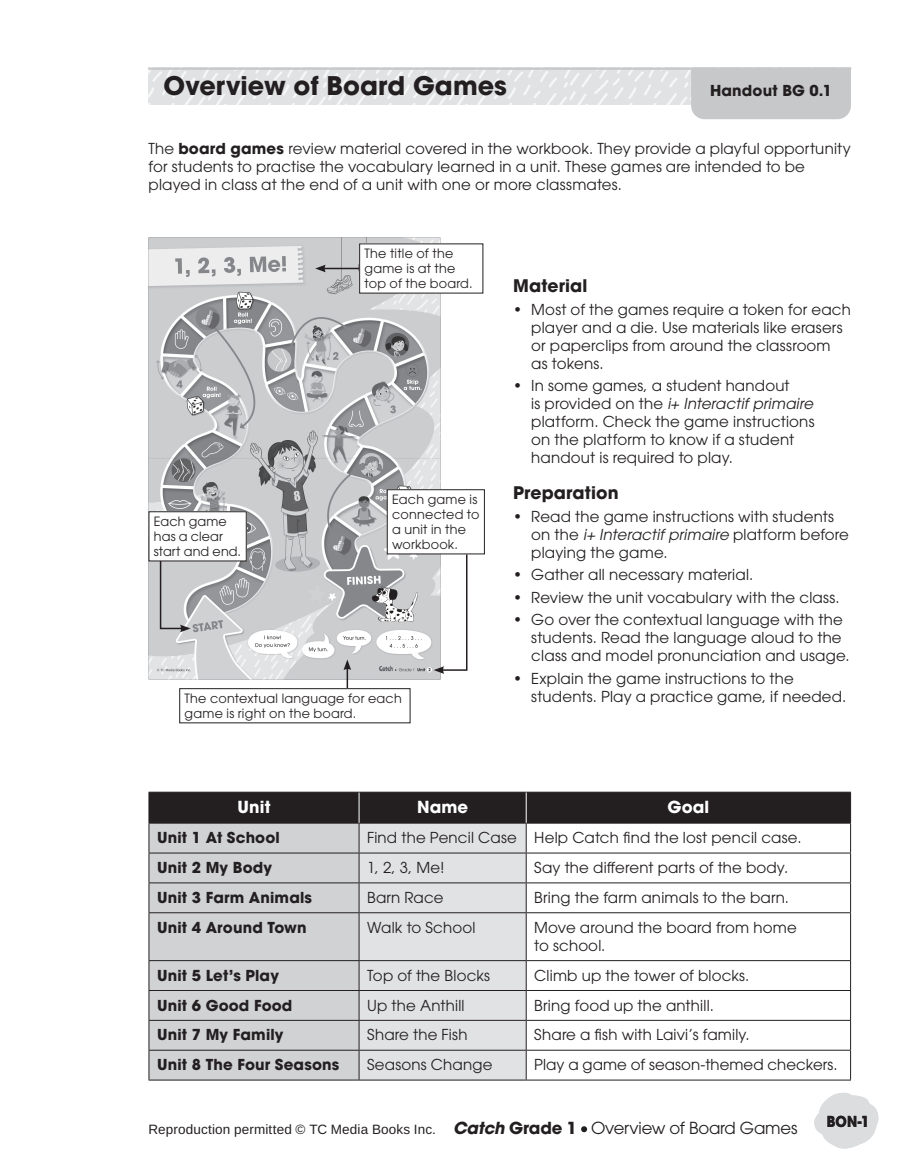
<style>
.page{position:relative;width:905px;height:1175px;background:#fff}
.page>*{position:absolute;margin:0;border:0;box-sizing:border-box;transform-origin:0 0}
.t1{font:700 25.5px "ITC Avant Garde Pro";color:#231f20}
.t2{font:700 17.25px "ITC Avant Garde Pro";letter-spacing:.005em;color:#231f20}
.t3{font:700 16.5px "ITC Avant Garde Pro";letter-spacing:.01em;color:#fff}
.t4{font:15px/18px "ITC Avant Garde Pro";letter-spacing:.01em;color:#231f20}
.t5{font:700 15px "ITC Avant Garde Pro";letter-spacing:.01em;color:#231f20}
.t6{font:700 15px "ITC Avant Garde Pro";letter-spacing:.01em;color:#231f20;scale:.89 1}
.t7{font:13.5px "Arimo";letter-spacing:.01em;color:#231f20}
.t8{font:12.75px/15px "ITC Avant Garde Pro";letter-spacing:.02em;color:#231f20}
.s1{font-weight:700}
.s2{font-style:italic}
.s3{font-family:"ITC Avant Garde Pro";font-weight:700;font-style:italic;font-size:16.5px}
.s4{font-family:"ITC Avant Garde Pro";font-weight:700;font-size:16.5px}
.s5{font-family:"ITC Avant Garde Pro";font-size:16.5px}
</style>
<div class="page">
<svg style="left:148px;top:70px;width:543px;height:35px;background:#e3e4e6"></svg>
<div style="left:691px;top:70px;width:159px;height:49px;background:#c7c8ca"></div>
<hr style="left:148px;top:68px;width:703px;height:2px;background:#c7c8ca">
<img style="left:149px;top:237px;width:291px;height:443px">
<hr style="left:323px;top:268px;width:36px;height:1px;background:#231f20">
<svg style="left:315px;top:265px;width:11px;height:7px"></svg>
<svg style="left:433px;top:554px;width:35px;height:120px"></svg>
<hr style="left:346px;top:667px;width:2px;height:21px;background:#231f20">
<svg style="left:343px;top:659px;width:8px;height:11px"></svg>
<svg style="left:159px;top:561px;width:31px;height:71px;background:#bebec0"></svg>
<div style="left:359px;top:244px;width:124px;height:49px;background:#fff"></div>
<div style="left:149px;top:512px;width:97px;height:49px;background:#fff"></div>
<div style="left:148px;top:511px;width:99px;height:50px;border:1px solid #231f20"></div>
<div style="left:179px;top:688px;width:231px;height:35px;border:1px solid #231f20"></div>
<div style="left:387px;top:490px;width:97px;height:64px;background:#fff"></div>
<div style="left:387px;top:489px;width:98px;height:65px;border:1px solid #231f20"></div>
<div style="left:149px;top:913px;width:209px;height:166px;background:#d1d2d4"></div>
<div style="left:359px;top:913px;width:167px;height:166px;background:#e1e2e4"></div>
<svg style="left:527px;top:913px;width:323px;height:138px"></svg>
<hr style="left:148px;top:791px;width:211px;height:1px;background:#231f20">
<hr style="left:359px;top:791px;width:167px;height:1px;background:#231f20">
<hr style="left:526px;top:791px;width:324px;height:1px;background:#231f20">
<svg style="left:148px;top:792px;width:703px;height:120px"></svg>
<hr style="left:148px;top:912px;width:211px;height:1px;background:#231f20">
<hr style="left:148px;top:913px;width:1px;height:47px;background:#231f20">
<hr style="left:359px;top:912px;width:167px;height:1px;background:#231f20">
<hr style="left:358px;top:913px;width:1px;height:47px;background:#231f20">
<hr style="left:526px;top:912px;width:324px;height:1px;background:#231f20">
<hr style="left:526px;top:913px;width:1px;height:47px;background:#231f20">
<hr style="left:850px;top:913px;width:1px;height:47px;background:#231f20">
<hr style="left:148px;top:960px;width:211px;height:1px;background:#231f20">
<svg style="left:148px;top:961px;width:1px;height:29px"></svg>
<hr style="left:359px;top:960px;width:167px;height:1px;background:#231f20">
<svg style="left:358px;top:961px;width:1px;height:29px"></svg>
<hr style="left:526px;top:960px;width:324px;height:1px;background:#231f20">
<svg style="left:526px;top:961px;width:1px;height:29px"></svg>
<svg style="left:850px;top:961px;width:1px;height:29px"></svg>
<hr style="left:148px;top:990px;width:211px;height:1px;background:#231f20">
<hr style="left:148px;top:990px;width:1px;height:30px;background:#231f20">
<hr style="left:359px;top:990px;width:167px;height:1px;background:#231f20">
<hr style="left:358px;top:990px;width:1px;height:30px;background:#231f20">
<hr style="left:526px;top:990px;width:324px;height:1px;background:#231f20">
<hr style="left:526px;top:990px;width:1px;height:30px;background:#231f20">
<hr style="left:850px;top:990px;width:1px;height:30px;background:#231f20">
<hr style="left:148px;top:1020px;width:211px;height:1px;background:#231f20">
<hr style="left:359px;top:1020px;width:167px;height:1px;background:#231f20">
<hr style="left:526px;top:1020px;width:324px;height:1px;background:#231f20">
<hr style="left:148px;top:1049px;width:211px;height:1px;background:#231f20">
<svg style="left:148px;top:1020px;width:1px;height:59px"></svg>
<hr style="left:359px;top:1049px;width:167px;height:1px;background:#231f20">
<svg style="left:358px;top:1020px;width:1px;height:59px"></svg>
<hr style="left:526px;top:1049px;width:324px;height:1px;background:#231f20">
<svg style="left:526px;top:1020px;width:1px;height:59px"></svg>
<svg style="left:850px;top:1020px;width:1px;height:59px"></svg>
<hr style="left:148px;top:1079px;width:211px;height:1px;background:#231f20">
<hr style="left:359px;top:1079px;width:167px;height:1px;background:#231f20">
<hr style="left:526px;top:1079px;width:324px;height:1px;background:#231f20">
<hr style="left:358px;top:792px;width:1px;height:30px;background:#fff">
<hr style="left:526px;top:792px;width:1px;height:30px;background:#fff">
<svg style="left:814px;top:1092px;width:65px;height:57px"></svg>
<svg style="left:581px;top:1126px;width:6px;height:6px"></svg>
<h1 class="t1" style="left:164px;top:68px;width:345px">Overview of Board Games</h1>
<p class="t5" style="left:710px;top:81px;width:123px">Handout BG 0.1</p>
<p class="t4" style="left:149px;top:139px;width:703px">The <span class="s1">board games</span> review material covered in the workbook. They provide a playful opportunity for students to practise the vocabulary learned in a unit. These games are intended to be played in class at the end of a unit with one or more classmates.</p>
<p class="t8" style="left:154px;top:514px;width:89px">Each game has a clear start and end.</p>
<p class="t8" style="left:364px;top:246px;width:109px">The title of the game is at the top of the board.</p>
<p class="t8" style="left:392px;top:492px;width:89px">Each game is connected to a unit in the workbook.</p>
<p class="t8" style="left:184px;top:690px;width:219px">The contextual language for each game is right on the board.</p>
<p class="t2" style="left:513px;top:274px;width:76px">Material</p>
<p class="t4" style="left:531px;top:300px;width:321px;text-indent:-18px">• Most of the games require a token for each player and a die. Use materials like erasers or paperclips from around the classroom as tokens.</p>
<p class="t4" style="left:531px;top:377px;width:286px;text-indent:-18px">• In some games, a student handout<br>i s p rov i d e d o n t h e <span class="s2">i+ Interactif primaire </span>platform. Check the game instructions on the platform to know if a student handout is required to play.</p>
<p class="t2" style="left:513px;top:481px;width:107px">Preparation</p>
<p class="t4" style="left:531px;top:507px;width:319px;text-indent:-18px">• Read the game instructions with students<br>o n t h e <span class="s2">i+ Interactif primaire</span> p l a t fo r m b efo re playing the game.</p>
<p class="t4" style="left:513px;top:566px;width:241px">• Gather all necessary material.</p>
<p class="t4" style="left:513px;top:588px;width:328px">• Review the unit vocabulary with the class.</p>
<p class="t4" style="left:531px;top:611px;width:320px;text-indent:-18px">• Go over the contextual language with the students. Read the language aloud to the class and model pronunciation and usage.</p>
<p class="t4" style="left:531px;top:669px;width:316px;text-indent:-18px">• Explain the game instructions to the students. Play a practice game, if needed.</p>
<p class="t3" style="left:237px;top:796px;width:34px">Unit</p>
<p class="t3" style="left:417px;top:796px;width:53px">Name</p>
<p class="t3" style="left:667px;top:796px;width:43px">Goal</p>
<p class="t5" style="left:157px;top:827px;width:124px">Unit 1 At School</p>
<p class="t4" style="left:367px;top:828px;width:436px">Find the Pencil Case Help Catch find the lost pencil case.</p>
<p class="t5" style="left:157px;top:857px;width:117px">Unit 2 My Body</p>
<p class="t4" style="left:367px;top:858px;width:79px">1, 2, 3, Me!</p>
<p class="t4" style="left:534px;top:858px;width:255px">Say the different parts of the body.</p>
<p class="t5" style="left:157px;top:887px;width:156px">Unit 3 Farm Animals</p>
<p class="t4" style="left:367px;top:888px;width:78px">Barn Race</p>
<p class="t4" style="left:534px;top:888px;width:256px">Bring the farm animals to the barn.</p>
<p class="t5" style="left:157px;top:917px;width:151px">Unit 4 Around Town</p>
<p class="t4" style="left:367px;top:918px;width:110px">Walk to School</p>
<p class="t4" style="left:534px;top:918px;width:264px">Move around the board from home to school.</p>
<p class="t5" style="left:157px;top:965px;width:123px">Unit 5 Let’s Play</p>
<p class="t4" style="left:367px;top:966px;width:124px">Top of the Blocks</p>
<p class="t4" style="left:534px;top:966px;width:216px">Climb up the tower of blocks.</p>
<p class="t5" style="left:157px;top:995px;width:137px">Unit 6 Good Food</p>
<p class="t4" style="left:367px;top:995px;width:99px">Up the Anthill</p>
<p class="t4" style="left:534px;top:995px;width:181px">Bring food up the anthill.</p>
<p class="t5" style="left:157px;top:1024px;width:128px">Unit 7 My Family</p>
<p class="t4" style="left:367px;top:1025px;width:102px">Share the Fish</p>
<p class="t4" style="left:534px;top:1025px;width:217px">Share a fish with Laivi’s family.</p>
<p class="t5" style="left:157px;top:1054px;width:184px">Unit 8 The Four Seasons</p>
<p class="t4" style="left:367px;top:1055px;width:127px">Seasons Change</p>
<p class="t4" style="left:534px;top:1055px;width:305px">Play a game of season-themed checkers.</p>
<p class="t7" style="left:148px;top:1119px;width:650px">Reproduction permitted © TC Media Books Inc. <span class="s3">Catch</span> <span class="s4">Grade 1</span> <span class="s5">Overview of Board Games</span></p>
<p class="t6" style="left:826px;top:1111px;width:49px">BON-1</p>
</div>
